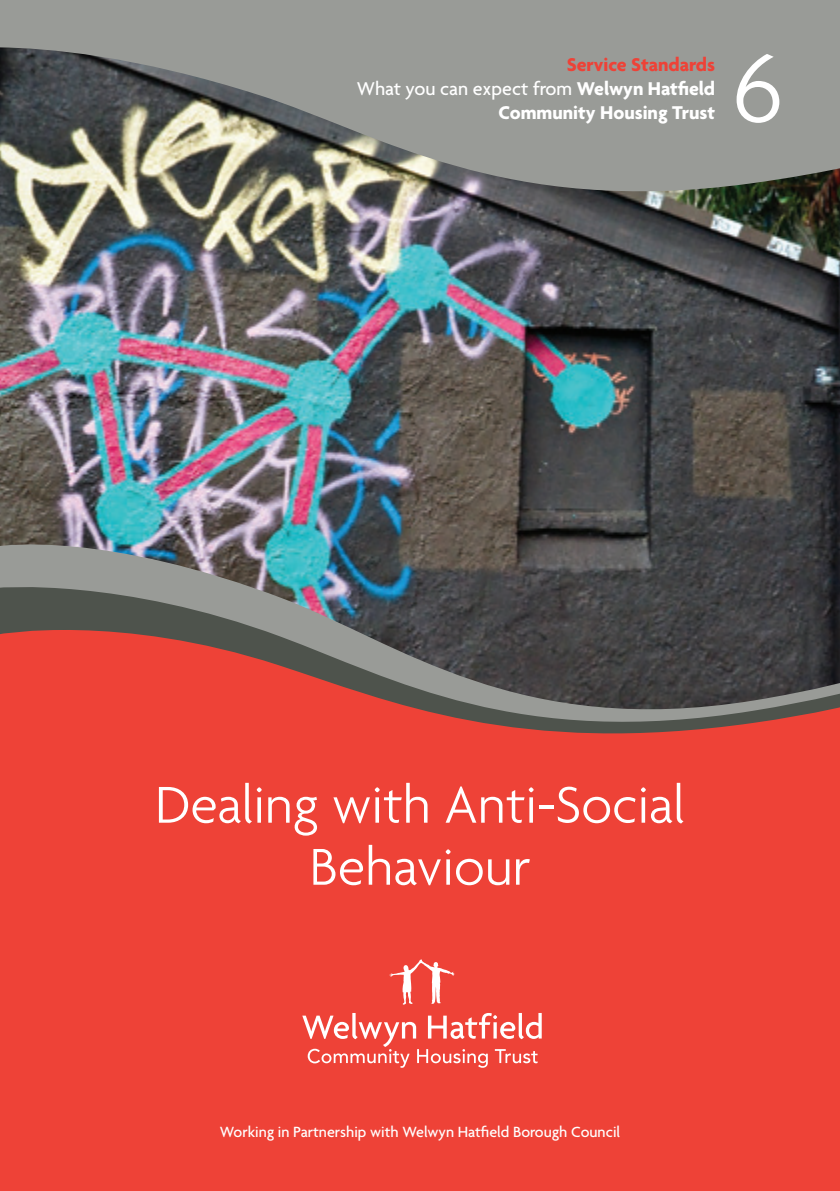
<style>
.page{position:relative;width:840px;height:1191px;background:#fff}
.page>*{position:absolute;margin:0;border:0;box-sizing:border-box;transform-origin:0 0}
.t1{font:300 104px "Agenda";color:#fff}
.t2{font:300 56px/62px "Agenda";color:#fff;text-align:center}
.t3{font:700 20px/24px "Agenda";color:#fff;text-align:right}
.t4{font:500 16px "Agenda";color:#fff}
.s1{color:#ee4237}
.s2{font-weight:500}
</style>
<div class="page">
<img style="left:0;top:217px;width:839px;height:314px">
<div style="left:0;top:868px;width:839px;height:323px;background:#ee4237"></div>
<svg style="left:0;top:0;width:839px;height:217px;background:#898a84"></svg>
<div style="left:0;top:758px;width:839px;height:110px;background:#ee4237"></div>
<div style="left:0;top:749px;width:839px;height:9px;background:#ee4237"></div>
<svg style="left:0;top:531px;width:839px;height:218px;background:#7f5452"></svg>
<svg style="left:302px;top:1013px;width:239px;height:54px"></svg>
<svg style="left:389px;top:959px;width:65px;height:46px"></svg>
<p class="t3" style="left:356px;top:52px;width:359px"><span class="s1">Service Standards<br></span><span class="s2">What you can expect from</span> Welwyn Hatfield<br>Community Housing Trust</p>
<h1 class="t1" style="left:731px;top:25px;width:52px">6</h1>
<h2 class="t2" style="left:155px;top:772px;width:531px">Dealing with Anti-Social<br>Behaviour</h2>
<p class="t4" style="left:219px;top:1122px;width:402px">Working in Partnership with Welwyn Hatfield Borough Council</p>
</div>
